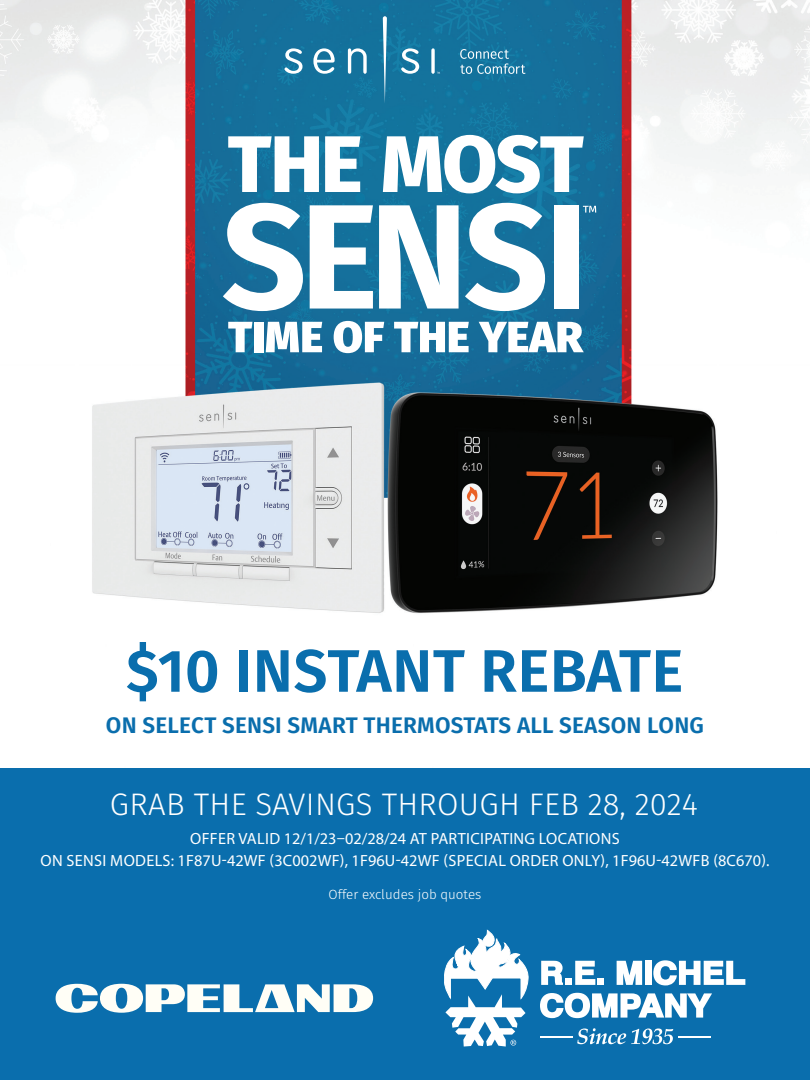
<style>
.page{position:relative;width:810px;height:1080px;background:#fff}
.page>*{position:absolute;margin:0;border:0;box-sizing:border-box;transform-origin:0 0}
.t1{font:600 60px "Fira Sans";letter-spacing:.01em;color:#0a6ead}
.Grab{font:300 31.12px "Fira Sans";letter-spacing:.01em;color:#fff}
.t2{font:600 22.5px "Fira Sans";letter-spacing:.01em;color:#0a6ead}
.Valid{font:16.25px/22.5px "Myriad Pro";letter-spacing:.02em;color:#fff;text-align:center}
.t3{font:300 13.38px "Fira Sans";color:#fff}
</style>
<div class="page">
<img style="left:0;top:0;width:810px;height:769px">
<div style="left:0;top:769px;width:810px;height:311px;background:#0a6ead"></div>
<svg style="left:460px;top:49px;width:66px;height:25px;background:#3d8caf"></svg>
<svg style="left:284px;top:16px;width:156px;height:88px;background:#257ca4"></svg>
<svg style="left:583px;top:206px;width:13px;height:7px"></svg>
<svg style="left:228px;top:136px;width:91px;height:56px"></svg>
<svg style="left:325px;top:136px;width:35px;height:56px"></svg>
<svg style="left:383px;top:135px;width:201px;height:58px"></svg>
<svg style="left:223px;top:203px;width:80px;height:108px"></svg>
<svg style="left:310px;top:205px;width:63px;height:104px"></svg>
<svg style="left:379px;top:205px;width:80px;height:104px"></svg>
<svg style="left:465px;top:203px;width:80px;height:108px"></svg>
<div style="left:554px;top:205px;width:24px;height:104px;background:#fff"></div>
<svg style="left:228px;top:322px;width:24px;height:30px"></svg>
<div style="left:254px;top:322px;width:9px;height:30px;background:#fff"></div>
<svg style="left:266px;top:322px;width:56px;height:30px"></svg>
<svg style="left:334px;top:321px;width:50px;height:32px"></svg>
<svg style="left:394px;top:322px;width:75px;height:30px"></svg>
<svg style="left:479px;top:322px;width:105px;height:30px"></svg>
<svg style="left:56px;top:984px;width:317px;height:29px"></svg>
<svg style="left:444px;top:930px;width:85px;height:117px"></svg>
<svg style="left:541px;top:961px;width:22px;height:24px"></svg>
<div style="left:565px;top:979px;width:7px;height:6px;background:#fff"></div>
<svg style="left:575px;top:961px;width:20px;height:24px"></svg>
<div style="left:597px;top:979px;width:7px;height:6px;background:#fff"></div>
<svg style="left:617px;top:961px;width:25px;height:24px"></svg>
<div style="left:645px;top:961px;width:6px;height:24px;background:#fff"></div>
<svg style="left:653px;top:960px;width:92px;height:25px"></svg>
<svg style="left:540px;top:993px;width:172px;height:25px"></svg>
<svg style="left:577px;top:1028px;width:96px;height:16px"></svg>
<hr style="left:540px;top:1036px;width:33px;height:2px;background:#fff">
<hr style="left:678px;top:1036px;width:33px;height:2px;background:#fff">
<p class="t1" style="left:126px;top:622px;width:559px">$10 INSTANT REBATE</p>
<p class="t2" style="left:106px;top:706px;width:600px">ON SELECT SENSI SMART THERMOSTATS ALL SEASON LONG</p>
<p class="Grab" style="left:110px;top:782px;width:589px">GRAB THE SAVINGS THROUGH FEB 28, 2024</p>
<p class="Valid" style="left:41px;top:827px;width:730px">OFFER VALID 12/1/23–02/28/24 AT PARTICIPATING LOCATIONS<br>ON SENSI MODELS: 1F87U-42WF (3C002WF), 1F96U-42WF (SPECIAL ORDER ONLY), 1F96U-42WFB (8C670).</p>
<p class="t3" style="left:329px;top:885px;width:154px">Offer excludes job quotes</p>
</div>
